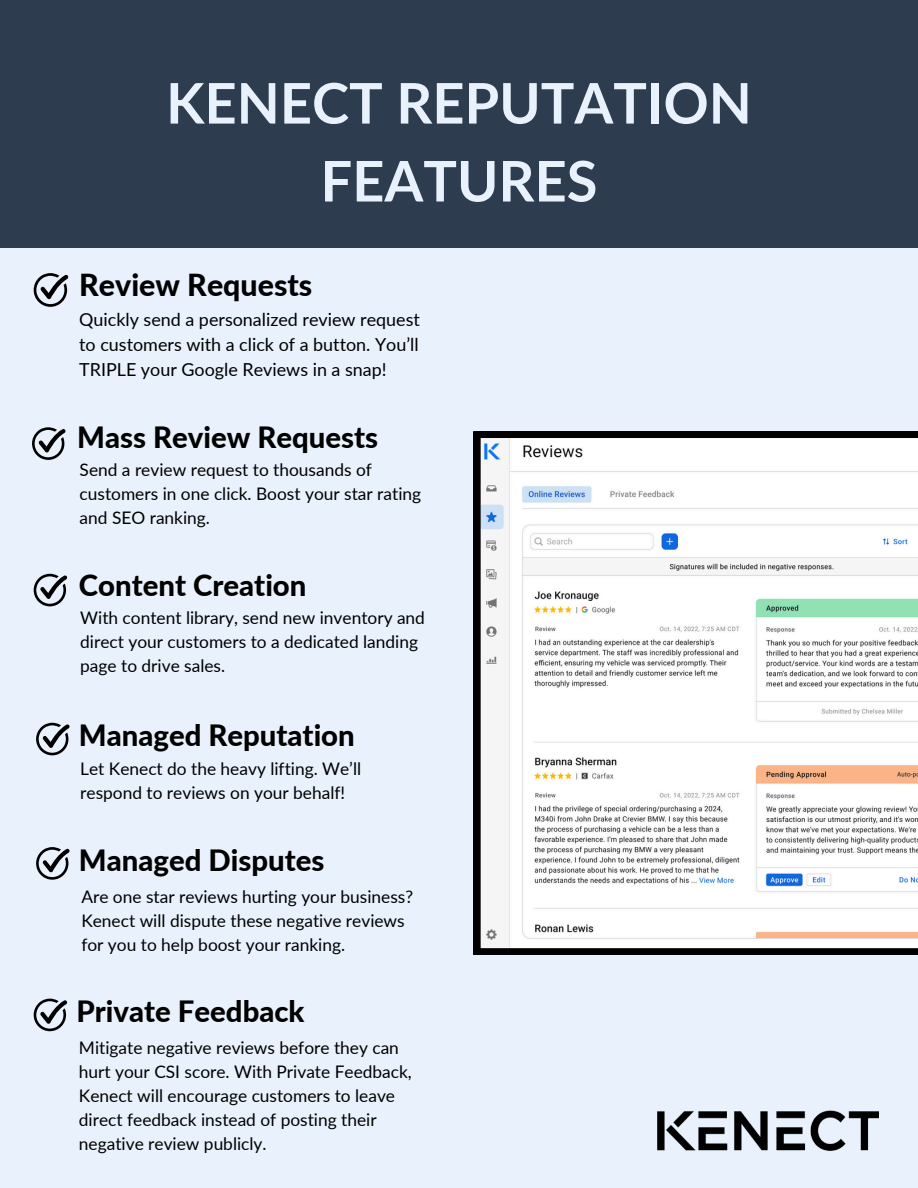
<style>
.page{position:relative;width:918px;height:1188px;background:#e8f1fc}
.page>*{position:absolute;margin:0;border:0;box-sizing:border-box;transform-origin:0 0}
.t1{font:700 55.95px/77.8px "Lato";color:#e8f1fc;text-align:center}
.t2{font:800 30.3px "Lato";color:#000}
.t3{font:800 29.25px "Lato";color:#000}
.t4{font:18px/24.9px "Lato";color:#000;text-align:justify}
.t5{font:17.25px/24px "Lato";color:#000}
</style>
<div class="page">
<div style="left:0;top:0;width:918px;height:247px;background:#2d3c4f"></div>
<svg style="left:34px;top:273px;width:35px;height:34px"></svg>
<svg style="left:32px;top:427px;width:34px;height:33px"></svg>
<svg style="left:34px;top:574px;width:33px;height:32px"></svg>
<svg style="left:36px;top:723px;width:34px;height:32px"></svg>
<svg style="left:36px;top:847px;width:34px;height:33px"></svg>
<img style="left:657px;top:1110px;width:222px;height:41px">
<svg style="left:34px;top:999px;width:33px;height:32px"></svg>
<svg style="left:474px;top:431px;width:444px;height:523px;background:#e7e8e7"></svg>
<h2 class="t1" style="left:166px;top:63px;width:587px">KENECT REPUTATION<br>FEATURES</h2>
<p class="t2" style="left:79px;top:267px;width:235px">Review Requests</p>
<p class="t4" style="left:79px;top:307px;width:342px">Quickly send a personalized review request to customers with a click of a button. You’ll TRIPLE your Google Reviews in a snap!</p>
<p class="t3" style="left:77px;top:419px;width:302px">Mass Review Requests</p>
<p class="t5" style="left:80px;top:458px;width:343px">Send a review request to thousands of customers in one click. Boost your star rating and SEO ranking.</p>
<h2 class="t3" style="left:79px;top:567px;width:229px">Content Creation</h2>
<p class="t5" style="left:80px;top:606px;width:346px">With content library, send new inventory and direct your customers to a dedicated landing page to drive sales.</p>
<p class="t3" style="left:79px;top:718px;width:277px">Managed Reputation</p>
<p class="t5" style="left:80px;top:756px;width:282px">Let Kenect do the heavy lifting. We’ll respond to reviews on your behalf!</p>
<p class="t3" style="left:79px;top:842px;width:247px">Managed Disputes</p>
<h2 class="t5" style="left:81px;top:884px;width:333px">Are one star reviews hurting your business?<br>Kenect will dispute these negative reviews for you to help boost your ranking.</h2>
<p class="t3" style="left:77px;top:993px;width:230px">Private Feedback</p>
<h2 class="t5" style="left:79px;top:1036px;width:334px">Mitigate negative reviews before they can hurt your CSI score. With Private Feedback, Kenect will encourage customers to leave direct feedback instead of posting their negative review publicly.</h2>
</div>
